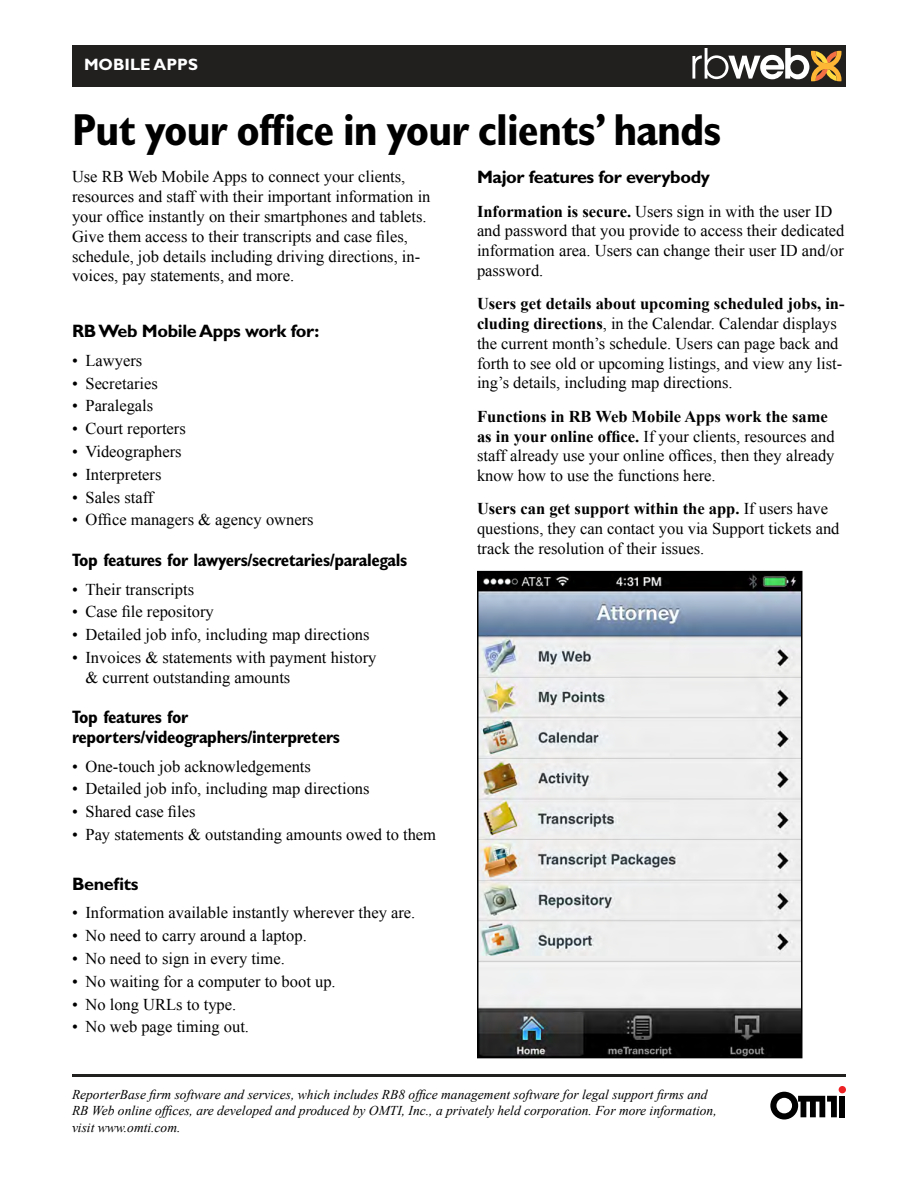
<style>
.page{position:relative;width:918px;height:1188px;background:#fff}
.page>*{position:absolute;margin:0;border:0;box-sizing:border-box;transform-origin:0 0}
.t1{font:700 condensed 45px "Gill Sans Std";letter-spacing:-.02em;color:#000}
.t2{font:700 condensed 18px/19.5px "Gill Sans Std";letter-spacing:-.02em;color:#000}
.t3{font:700 18px "Gill Sans Std";letter-spacing:-.02em;color:#000}
.t4{font:16.5px/19.8px "Times New Roman";color:#000}
.t5{font:700 16.5px "Gill Sans Std";color:#fff}
.t6{font:italic 13.5px/16.2px "Times New Roman";color:#000}
.s1{font-weight:700}
</style>
<div class="page">
<div style="left:839px;top:1086px;width:7px;height:7px;background:#ed2224;border-radius:50%"></div>
<div style="left:839px;top:1096px;width:6px;height:21px;background:#010101"></div>
<svg style="left:770px;top:1092px;width:67px;height:28px"></svg>
<hr style="left:72px;top:1074px;width:774px;height:3px;background:#221f1f">
<div style="left:72px;top:45px;width:774px;height:41px;background:#221f1f"></div>
<svg style="left:692px;top:48px;width:149px;height:33px"></svg>
<img style="left:480px;top:574px;width:319px;height:481px">
<div style="left:477px;top:571px;width:325px;height:487px;border:2px solid #000"></div>
<p class="t5" style="left:84px;top:54px;width:116px">MOBILE APPS</p>
<h1 class="t1" style="left:72px;top:103px;width:651px">Put your office in your clients’ hands</h1>
<p class="t4" style="left:72px;top:167px;width:360px">Use RB Web Mobile Apps to connect your clients, resources and staff with their important information in your office instantly on their smartphones and tablets.<br>Give them access to their transcripts and case files, schedule, job details including driving directions, in&shy;voices, pay statements, and more.</p>
<p class="t3" style="left:72px;top:320px;width:249px">RB Web Mobile Apps work for:</p>
<p class="t4" style="left:72px;top:350px;width:72px">• Lawyers</p>
<p class="t4" style="left:72px;top:373px;width:87px">• Secretaries</p>
<p class="t4" style="left:72px;top:396px;width:83px">• Paralegals</p>
<p class="t4" style="left:72px;top:418px;width:115px">• Court reporters</p>
<p class="t4" style="left:72px;top:441px;width:111px">• Videographers</p>
<p class="t4" style="left:72px;top:464px;width:91px">• Interpreters</p>
<p class="t4" style="left:72px;top:487px;width:83px">• Sales staff</p>
<p class="t4" style="left:72px;top:510px;width:243px">• Office managers &amp; agency owners</p>
<p class="t2" style="left:72px;top:550px;width:337px">Top features for lawyers/secretaries/paralegals</p>
<p class="t4" style="left:72px;top:579px;width:124px">• Their transcripts</p>
<p class="t4" style="left:72px;top:602px;width:143px">• Case file repository</p>
<p class="t4" style="left:72px;top:625px;width:299px">• Detailed job info, including map directions</p>
<p class="t4" style="left:85px;top:647px;width:293px;text-indent:-13px">• Invoices &amp; statements with payment history &amp; current outstanding amounts</p>
<p class="t2" style="left:72px;top:707px;width:269px">Top features for reporters/videographers/interpreters</p>
<p class="t4" style="left:72px;top:756px;width:240px">• One-touch job acknowledgements</p>
<p class="t4" style="left:72px;top:779px;width:299px">• Detailed job info, including map directions</p>
<p class="t4" style="left:72px;top:802px;width:125px">• Shared case files</p>
<p class="t4" style="left:72px;top:824px;width:366px">• Pay statements &amp; outstanding amounts owed to them</p>
<p class="t3" style="left:72px;top:873px;width:68px">Benefits</p>
<p class="t4" style="left:72px;top:903px;width:345px">• Information available instantly wherever they are.</p>
<p class="t4" style="left:72px;top:925px;width:236px">• No need to carry around a laptop.</p>
<p class="t4" style="left:72px;top:948px;width:214px">• No need to sign in every time.</p>
<p class="t4" style="left:72px;top:971px;width:265px">• No waiting for a computer to boot up.</p>
<p class="t4" style="left:72px;top:994px;width:166px">• No long URLs to type.</p>
<p class="t4" style="left:72px;top:1017px;width:179px">• No web page timing out.</p>
<p class="t3" style="left:477px;top:167px;width:235px">Major features for everybody</p>
<p class="t4" style="left:477px;top:201px;width:369px"><span class="s1">Information is secure.</span> Users sign in with the user ID and password that you provide to access their dedicated information area. Users can change their user ID and/or password.</p>
<p class="t4" style="left:477px;top:294px;width:369px"><span class="s1">Users get details about upcoming scheduled jobs, in&shy;cluding directions</span>, in the Calendar. Calendar displays the current month’s schedule. Users can page back and forth to see old or upcoming listings, and view any list&shy;ing’s details, including map directions.</p>
<p class="t4" style="left:477px;top:406px;width:359px"><span class="s1">Functions in RB Web Mobile Apps work the same as in your online office.</span> If your clients, resources and staff already use your online offices, then they already know how to use the functions here.</p>
<p class="t4" style="left:477px;top:499px;width:364px"><span class="s1">Users can get support within the app.</span> If users have questions, they can contact you via Support tickets and track the resolution of their issues.</p>
<p class="t6" style="left:72px;top:1086px;width:646px">ReporterBase firm software and services, which includes RB8 office management software for legal support firms and<br>RB Web online offices, are developed and produced by OMTI, Inc., a privately held corporation. For more information, visit www.omti.com.</p>
</div>
